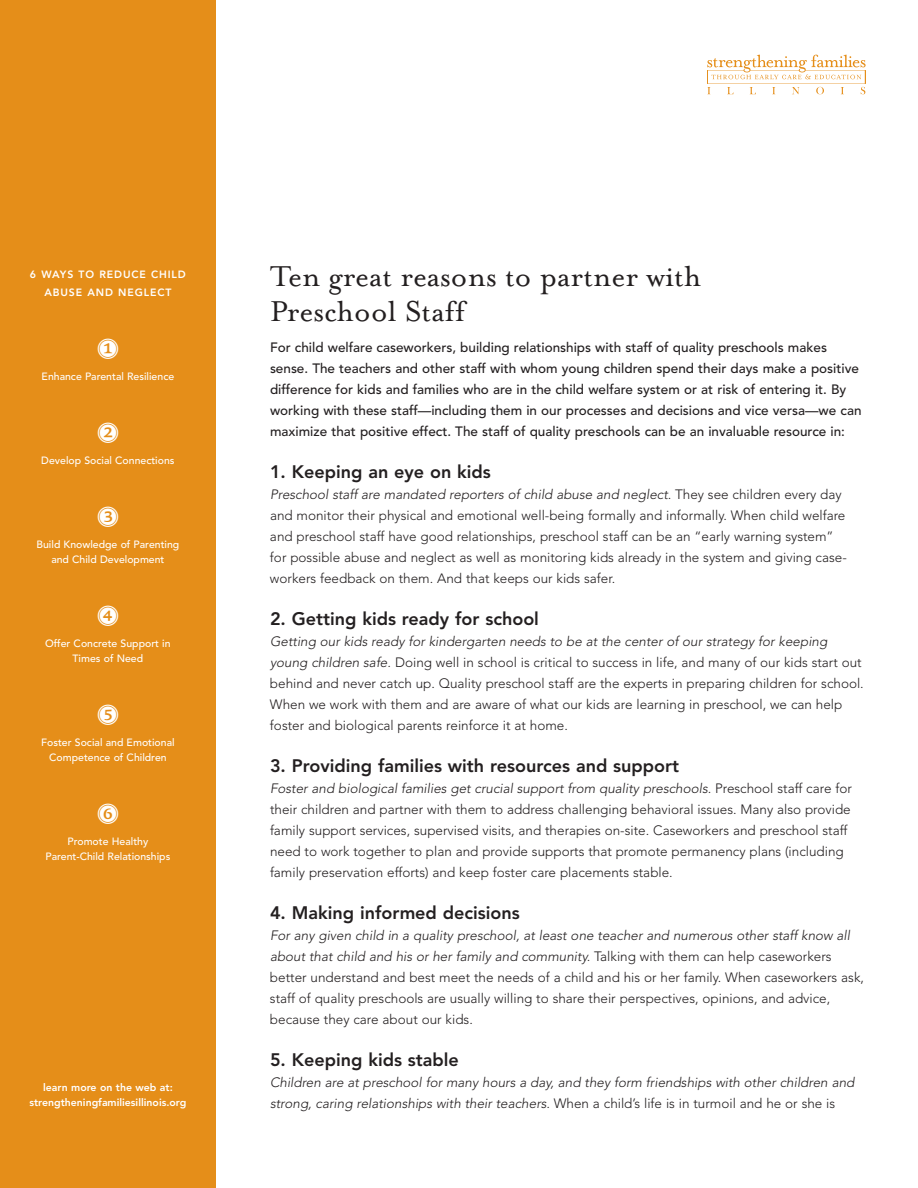
<style>
.page{position:relative;width:918px;height:1188px;background:#fff}
.page>*{position:absolute;margin:0;border:0;box-sizing:border-box;transform-origin:0 0}
.t1{font:33px/34.5px "Mrs Eaves Roman";color:#231f20}
.t2{font:800 18px "Avenir";color:#231f20}
.t3{font:300 13.5px/21px "Avenir";color:#231f20}
.t4{font:500 13.5px/21px "Avenir";color:#231f20}
.t5{font:italic 300 13.5px/21px "Avenir";color:#231f20}
.t6{font:500 10.5px/15px "Avenir";color:#fff;text-align:center}
.t7{font:800 10.5px/15px "Avenir";color:#fff;text-align:center}
.t8{font:800 10.5px/18px "Avenir";letter-spacing:.085em;color:#fff;text-align:center}
.s1{font-style:italic}
.s2{font-style:normal}
</style>
<div class="page">
<div style="left:0;top:0;width:216px;height:1188px;background:#e58e19"></div>
<svg style="left:707px;top:55px;width:159px;height:39px"></svg>
<p class="t8" style="left:30px;top:266px;width:157px">6 WAYS TO REDUCE CHILD<br>ABUSE AND NEGLECT</p>
<p class="t6" style="left:42px;top:370px;width:134px">Enhance Parental Resilience</p>
<p class="t6" style="left:41px;top:454px;width:135px">Develop Social Connections</p>
<p class="t6" style="left:37px;top:538px;width:144px">Build Knowledge of Parenting and Child Development</p>
<p class="t6" style="left:45px;top:637px;width:127px">Offer Concrete Support in<br>Times of Need</p>
<p class="t6" style="left:41px;top:736px;width:135px">Foster Social and Emotional<br>Competence of Children</p>
<p class="t6" style="left:45px;top:835px;width:126px">Promote Healthy<br>Parent-Child Relationships</p>
<p class="t7" style="left:29px;top:1081px;width:158px">learn more on the web at: strengtheningfamiliesillinois.org</p>
<h1 class="t1" style="left:270px;top:258px;width:433px">Ten great reasons to partner with<br>Preschool Staff</h1>
<p class="t4" style="left:270px;top:338px;width:593px">For child welfare caseworkers, building relationships with staff of quality preschools makes sense. The teachers and other staff with whom young children spend their days make a positive difference for kids and families who are in the child welfare system or at risk of entering it. By working with these staff—including them in our processes and decisions and vice versa—we can maximize that positive effect. The staff of quality preschools can be an invaluable resource in:</p>
<h2 class="t2" style="left:270px;top:465px;width:222px">1. Keeping an eye on kids</h2>
<p class="t3" style="left:270px;top:485px;width:578px"><span class="s1">Preschool staff are mandated reporters of child abuse and neglect.</span> They see children every day and monitor their physical and emotional well-being formally and informally. When child welfare and preschool staff have good relationships, preschool staff can be an “early warning system” for possible abuse and neglect as well as monitoring kids already in the system and giving case&shy;workers feedback on them. And that keeps our kids safer.</p>
<h2 class="t2" style="left:270px;top:612px;width:271px">2. Getting kids ready for school</h2>
<p class="t3" style="left:270px;top:632px;width:595px"><span class="s1">Getting our kids ready for kindergarten needs to be at the center of our strategy for keeping young children safe.</span> Doing well in school is critical to success in life, and many of our kids start out behind and never catch up. Quality preschool staff are the experts in preparing children for school.<br>When we work with them and are aware of what our kids are learning in preschool, we can help foster and biological parents reinforce it at home.</p>
<h2 class="t2" style="left:270px;top:759px;width:411px">3. Providing families with resources and support</h2>
<p class="t3" style="left:270px;top:779px;width:583px"><span class="s1">Foster and biological families get crucial support from quality preschools.</span> Preschool staff care for their children and partner with them to address challenging behavioral issues. Many also provide family support services, supervised visits, and therapies on-site. Caseworkers and preschool staff need to work together to plan and provide supports that promote permanency plans (including family preservation efforts) and keep foster care placements stable.</p>
<h2 class="t2" style="left:270px;top:906px;width:251px">4. Making informed decisions</h2>
<p class="t3" style="left:270px;top:926px;width:596px"><span class="s1">For any given child in a quality preschool, at least one teacher and numerous other staff know all about that child and his or her family and community.</span> Talking with them can help caseworkers better understand and best meet the needs of a child and his or her family. When caseworkers ask, staff of quality preschools are usually willing to share their perspectives, opinions, and advice, because they care about our kids.</p>
<h2 class="t2" style="left:270px;top:1053px;width:190px">5. Keeping kids stable</h2>
<p class="t5" style="left:270px;top:1073px;width:586px">Children are at preschool for many hours a day, and they form friendships with other children and strong, caring relationships with their teachers. <span class="s2">When a child’s life is in turmoil and he or she is</span></p>
</div>
